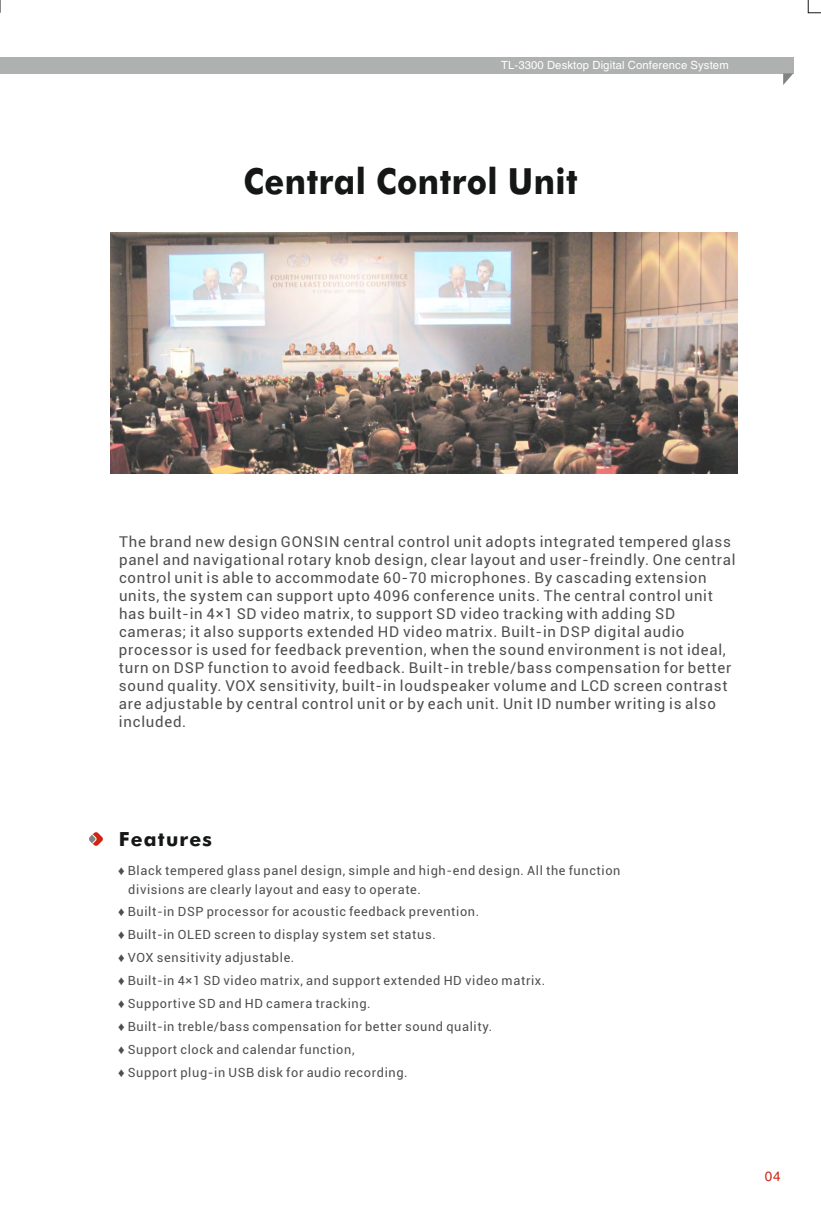
<style>
.page{position:relative;width:821px;height:1217px;background:#fff}
.page>*{position:absolute;margin:0;border:0;box-sizing:border-box;transform-origin:0 0}
.t1{font:700 36px "Futura BT";letter-spacing:.015em;color:#151616;scale:.9 1}
.t2{font:700 19.5px "Futura BT";letter-spacing:.06em;color:#151616}
.t3{font:15px/18px "Roboto";letter-spacing:.05em;color:#4e4e4d}
.t4{font:13.5px "Arial";color:#d02314}
.t5{font:12.75px/23px "Roboto";letter-spacing:.05em;color:#4e4e4d}
.t6{font:11.25px "Arial";letter-spacing:.015em;color:#fff}
.s1{font-family:"Arial"}
</style>
<div class="page">
<svg style="left:533px;top:73px;width:13px;height:1px"></svg>
<div style="left:0;top:57px;width:793px;height:16px;background:#afb0b0"></div>
<svg style="left:783px;top:73px;width:10px;height:12px"></svg>
<svg style="left:807px;top:0;width:14px;height:14px"></svg>
<svg style="left:0;top:0;width:1px;height:13px"></svg>
<svg style="left:89px;top:832px;width:14px;height:13px"></svg>
<img style="left:111px;top:232px;width:626px;height:241px">
<p class="t6" style="left:501px;top:60px;width:229px">TL-3300 Desktop Digital Conference System</p>
<h1 class="t1" style="left:243px;top:167px;width:373px">Central Control Unit</h1>
<p class="t3" style="left:119px;top:534px;width:618px">The brand new design GONSIN central control unit adopts integrated tempered glass panel and navigational rotary knob design, clear layout and user-freindly. One central control unit is able to accommodate 60-70 microphones. By cascading extension units, the system can support upto 4096 conference units. The central control unit has built-in 4×1 SD video matrix, to support SD video tracking with adding SD cameras; it also supports extended HD video matrix. Built-in DSP digital audio processor is used for feedback prevention, when the sound environment is not ideal, turn on DSP function to avoid feedback. Built-in treble/bass compensation for better sound quality. VOX sensitivity, built-in loudspeaker volume and LCD screen contrast are adjustable by central control unit or by each unit. Unit ID number writing is also included.</p>
<h2 class="t2" style="left:119px;top:830px;width:95px">Features</h2>
<p class="t5" style="left:128px;top:862px;width:494px;line-height:18.3px;text-indent:-10px"><span class="s1">♦</span> Black tempered glass panel design, simple and high-end design. All the function divisions are clearly layout and easy to operate.</p>
<p class="t5" style="left:118px;top:901px;width:429px"><span class="s1">♦</span> Built-in DSP processor for acoustic feedback prevention.<br><span class="s1">♦</span> Built-in OLED screen to display system set status.<br><span class="s1">♦</span> VOX sensitivity adjustable.<br><span class="s1">♦</span> Built-in 4×1 SD video matrix, and support extended HD video matrix. <span class="s1">♦</span> Supportive SD and HD camera tracking.<br><span class="s1">♦</span> Built-in treble/bass compensation for better sound quality.<br><span class="s1">♦</span> Support clock and calendar function,<br><span class="s1">♦</span> Support plug-in USB disk for audio recording.</p>
<p class="t4" style="left:765px;top:1170px;width:17px">04</p>
</div>
